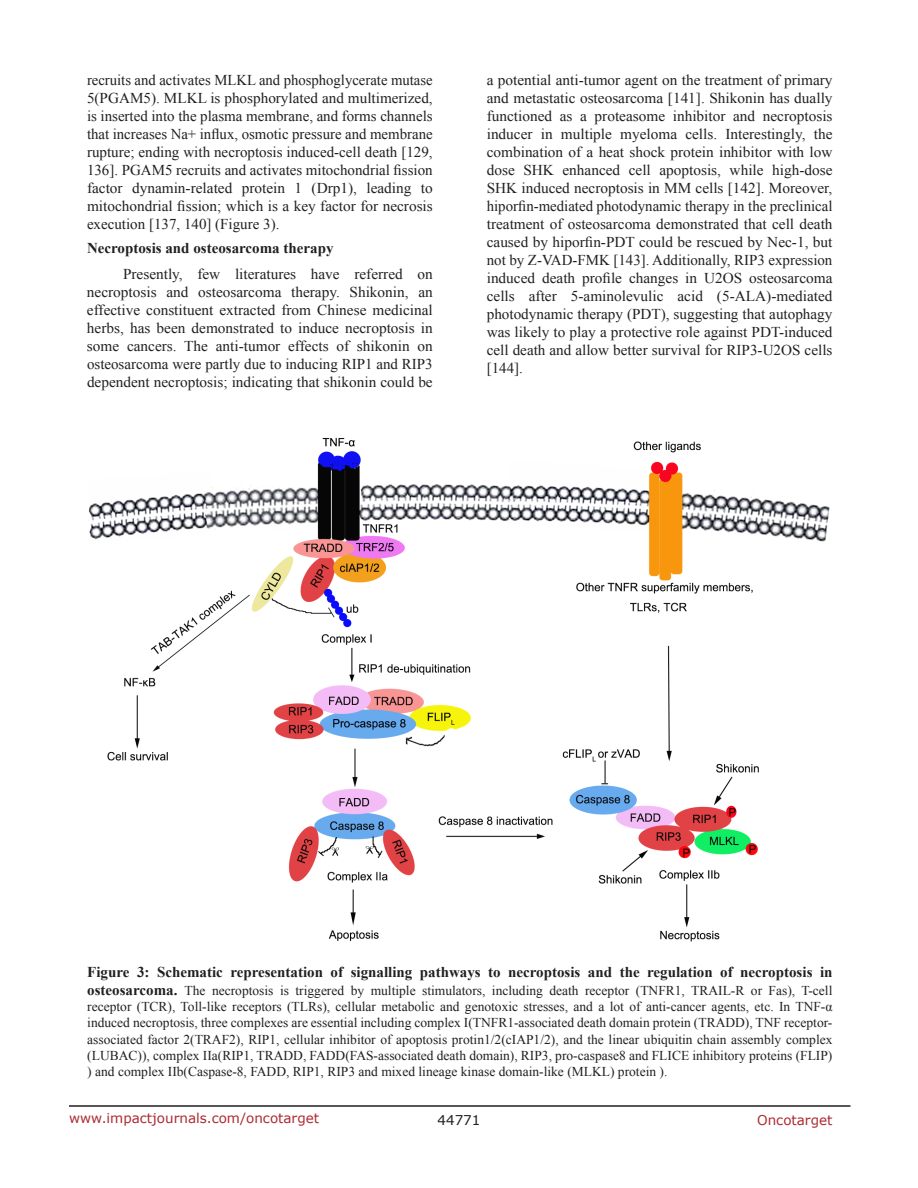
<style>
.page{position:relative;width:918px;height:1188px;background:#fff}
.page>*{position:absolute;margin:0;border:0;box-sizing:border-box;transform-origin:0 0}
.t1{font:15px/18px "Times New Roman";color:#221f22;text-align:justify}
.t2{font:700 15px "Times New Roman";color:#221f22}
.t3{font:13.5px/16.2px "Times New Roman";color:#221f22;text-align:justify}
.t4{font:13.5px "Verdana";color:#ac2b31}
.t5{font:13.5px "Verdana";color:#221f22}
.s1{font-weight:700;font-size:15px}
</style>
<div class="page">
<hr style="left:69px;top:1105px;width:781px;height:2px;background:#231f20">
<img style="left:89px;top:438px;width:741px;height:504px">
<p class="t1" style="left:87px;top:71px;width:347px">recruits and activates MLKL and phosphoglycerate mutase 5(PGAM5). MLKL is phosphorylated and multimerized, is inserted into the plasma membrane, and forms channels that increases Na+ influx, osmotic pressure and membrane rupture; ending with necroptosis induced-cell death [129, 136]. PGAM5 recruits and activates mitochondrial fission factor dynamin-related protein 1 (Drp1), leading to mitochondrial fission; which is a key factor for necrosis execution [137, 140] (Figure 3).</p>
<p class="t2" style="left:87px;top:238px;width:248px">Necroptosis and osteosarcoma therapy</p>
<p class="t1" style="left:87px;top:265px;width:347px;text-indent:36px">Presently, few literatures have referred on necroptosis and osteosarcoma therapy. Shikonin, an effective constituent extracted from Chinese medicinal herbs, has been demonstrated to induce necroptosis in some cancers. The anti-tumor effects of shikonin on osteosarcoma were partly due to inducing RIP1 and RIP3 dependent necroptosis; indicating that shikonin could be</p>
<p class="t1" style="left:487px;top:71px;width:347px">a potential anti-tumor agent on the treatment of primary and metastatic osteosarcoma [141]. Shikonin has dually functioned as a proteasome inhibitor and necroptosis inducer in multiple myeloma cells. Interestingly, the combination of a heat shock protein inhibitor with low dose SHK enhanced cell apoptosis, while high-dose SHK induced necroptosis in MM cells [142]. Moreover, hiporfin-mediated photodynamic therapy in the preclinical treatment of osteosarcoma demonstrated that cell death caused by hiporfin-PDT could be rescued by Nec-1, but not by Z-VAD-FMK [143]. Additionally, RIP3 expression induced death profile changes in U2OS osteosarcoma cells after 5-aminolevulic acid (5-ALA)-mediated photodynamic therapy (PDT), suggesting that autophagy was likely to play a protective role against PDT-induced cell death and allow better survival for RIP3-U2OS cells [144].</p>
<p class="t2" style="left:87px;top:962px;width:747px">Figure 3: Schematic representation of signalling pathways to necroptosis and the regulation of necroptosis in</p>
<p class="t3" style="left:87px;top:982px;width:747px"><span class="s1">osteosarcoma.</span> The necroptosis is triggered by multiple stimulators, including death receptor (TNFR1, TRAIL-R or Fas), T-cell receptor (TCR), Toll-like receptors (TLRs), cellular metabolic and genotoxic stresses, and a lot of anti-cancer agents, etc. In TNF-α induced necroptosis, three complexes are essential including complex I(TNFR1-associated death domain protein (TRADD), TNF receptor&shy;associated factor 2(TRAF2), RIP1, cellular inhibitor of apoptosis protin1/2(cIAP1/2), and the linear ubiquitin chain assembly complex (LUBAC)), complex IIa(RIP1, TRADD, FADD(FAS-associated death domain), RIP3, pro-caspase8 and FLICE inhibitory proteins (FLIP) ) and complex IIb(Caspase-8, FADD, RIP1, RIP3 and mixed lineage kinase domain-like (MLKL) protein ).</p>
<p class="t4" style="left:69px;top:1109px;width:252px">www.impactjournals.com/oncotarget</p>
<p class="t5" style="left:438px;top:1111px;width:44px">44771</p>
<p class="t4" style="left:757px;top:1111px;width:77px">Oncotarget</p>
</div>
